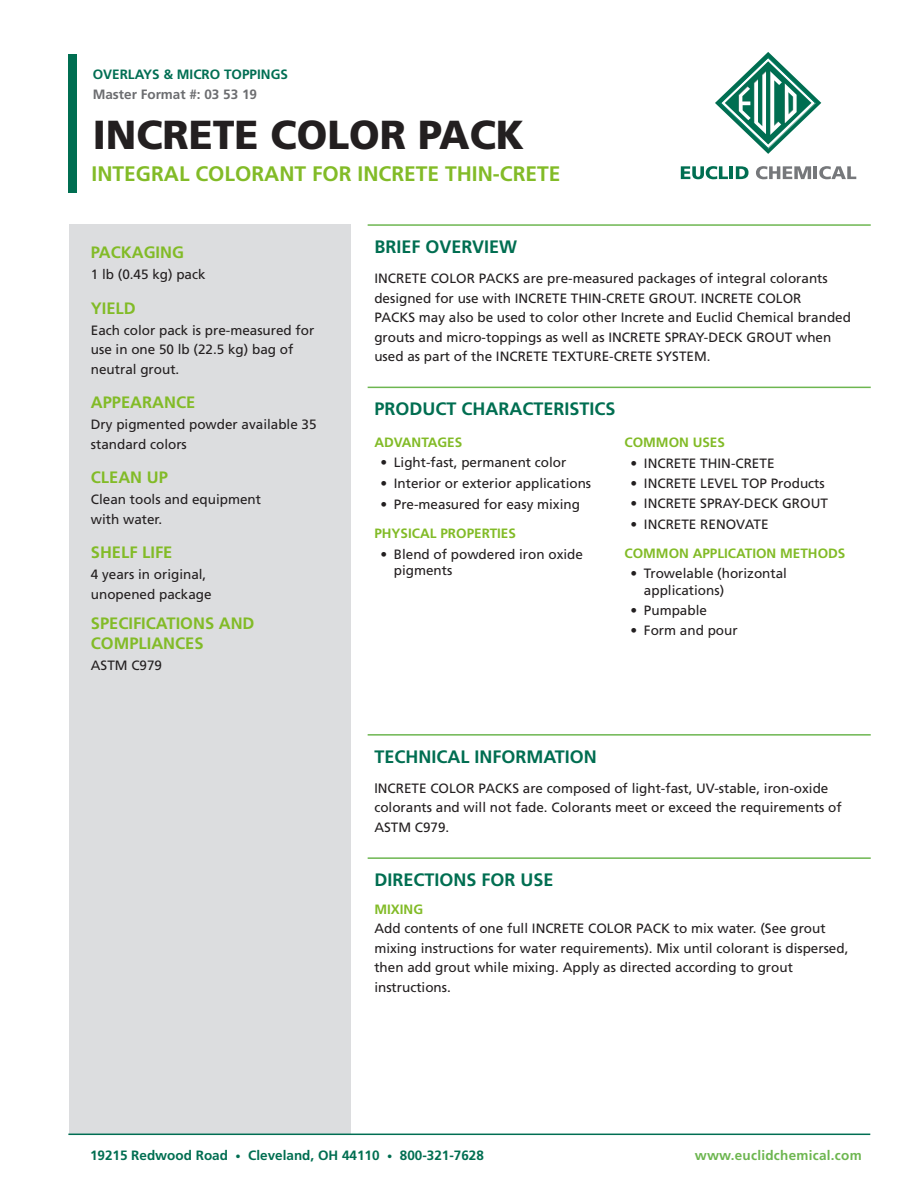
<style>
.page{position:relative;width:918px;height:1188px;background:#fff}
.page>*{position:absolute;margin:0;border:0;box-sizing:border-box;transform-origin:0 0}
.Title_-_Product_Name{font:900 40.5px "Frutiger LT Std";color:#231f20}
.Title_-_Product_Desc{font:700 21px "Frutiger LT Std";color:#82bb27}
.Dark_Green_Subheadin{font:700 18px "Frutiger LT Std";color:#006e51}
.Light_Green_-_Side_B{font:700 16.5px/19.5px "Frutiger LT Std";color:#82bb27}
.Body_Copy{font:13.5px/19.5px "Frutiger LT Std";color:#231f20}
.Light_Green_Subheadi{font:700 13.5px "Frutiger LT Std";color:#82bb27}
.t1{font:700 13.5px "Frutiger LT Std";color:#006e51}
.Product_Type__Top{font:700 13.5px "Frutiger LT Std";color:#006e53}
.t2{font:700 13.5px "Frutiger LT Std";letter-spacing:.02em;color:#6db650}
.Body_Copy-2{font:700 13.5px "Frutiger LT Std";color:#6c6d70}
.s1{font-family:"Swiss 721 BT"}
.s2{font-size:10.5px}
</style>
<div class="page">
<hr style="left:368px;top:224px;width:503px;height:2px;background:#6db650">
<hr style="left:368px;top:387px;width:503px;height:1px;background:#6db650">
<div style="left:69px;top:224px;width:282px;height:910px;background:#dcdddf"></div>
<hr style="left:368px;top:734px;width:503px;height:2px;background:#6db650">
<hr style="left:368px;top:857px;width:503px;height:2px;background:#6db650">
<svg style="left:715px;top:52px;width:106px;height:102px"></svg>
<svg style="left:681px;top:166px;width:68px;height:13px"></svg>
<svg style="left:756px;top:166px;width:100px;height:13px"></svg>
<div style="left:68px;top:54px;width:8px;height:139px;background:#006e51"></div>
<hr style="left:68px;top:1134px;width:802px;height:1px;background:#006e53">
<p class="Product_Type__Top" style="left:93px;top:66px;width:197px">OVERLAYS &amp; MICRO TOPPINGS</p>
<p class="Body_Copy-2" style="left:93px;top:87px;width:166px">Master Format #: 03 53 19</p>
<p class="Title_-_Product_Name" style="left:93px;top:110px;width:433px">INCRETE COLOR PACK</p>
<p class="Title_-_Product_Desc" style="left:92px;top:162px;width:471px">INTEGRAL COLORANT FOR INCRETE THIN-CRETE</p>
<p class="Light_Green_-_Side_B" style="left:91px;top:243px;width:95px">PACKAGING</p>
<p class="Body_Copy" style="left:91px;top:265px;width:116px">1 lb (0.45 kg) pack</p>
<p class="Light_Green_-_Side_B" style="left:91px;top:298px;width:46px">YIELD</p>
<p class="Body_Copy" style="left:91px;top:320px;width:225px">Each color pack is pre-measured for use in one 50 lb (22.5 kg) bag of neutral grout.</p>
<p class="Light_Green_-_Side_B" style="left:91px;top:393px;width:106px">APPEARANCE</p>
<p class="Body_Copy" style="left:91px;top:415px;width:227px">Dry pigmented powder available 35 standard colors</p>
<p class="Light_Green_-_Side_B" style="left:91px;top:468px;width:79px">CLEAN UP</p>
<p class="Body_Copy" style="left:91px;top:490px;width:172px">Clean tools and equipment</p>
<p class="Body_Copy" style="left:91px;top:509px;width:73px">with water.</p>
<p class="Light_Green_-_Side_B" style="left:91px;top:543px;width:83px">SHELF LIFE</p>
<p class="Body_Copy" style="left:91px;top:565px;width:117px">4 years in original,</p>
<p class="Body_Copy" style="left:91px;top:584px;width:122px">unopened package</p>
<p class="Light_Green_-_Side_B" style="left:91px;top:614px;width:165px">SPECIFICATIONS AND<br>COMPLIANCES</p>
<p class="Body_Copy" style="left:91px;top:655px;width:73px">ASTM C979</p>
<p class="Dark_Green_Subheadin" style="left:374px;top:236px;width:144px">BRIEF OVERVIEW</p>
<p class="Body_Copy" style="left:374px;top:269px;width:455px">INCRETE COLOR PACKS are pre-measured packages of integral colorants designed for use with INCRETE THIN-CRETE GROUT. INCRETE COLOR</p>
<p class="Body_Copy" style="left:374px;top:308px;width:478px">PACKS may also be used to color other Increte and Euclid Chemical branded grouts and micro-toppings as well as INCRETE SPRAY-DECK GROUT when used as part of the INCRETE TEXTURE-CRETE SYSTEM.</p>
<p class="Dark_Green_Subheadin" style="left:374px;top:398px;width:243px">PRODUCT CHARACTERISTICS</p>
<p class="Light_Green_Subheadi" style="left:374px;top:434px;width:89px">ADVANTAGES</p>
<p class="Body_Copy" style="left:380px;top:453px;width:188px">• Light-fast, permanent color</p>
<p class="Body_Copy" style="left:380px;top:473px;width:212px">• Interior or exterior applications</p>
<p class="Body_Copy" style="left:380px;top:495px;width:201px">• Pre-measured for easy mixing</p>
<p class="Light_Green_Subheadi" style="left:374px;top:526px;width:143px">PHYSICAL PROPERTIES</p>
<p class="Body_Copy" style="left:394px;top:546px;width:191px;line-height:16.2px;text-indent:-14px">• Blend of powdered iron oxide pigments</p>
<p class="Light_Green_Subheadi" style="left:624px;top:435px;width:102px">COMMON USES</p>
<p class="Body_Copy" style="left:630px;top:453px;width:146px">• INCRETE THIN-CRETE</p>
<p class="Body_Copy" style="left:630px;top:474px;width:196px">• INCRETE LEVEL TOP Products</p>
<p class="Body_Copy" style="left:630px;top:494px;width:199px">• INCRETE SPRAY-DECK GROUT</p>
<p class="Body_Copy" style="left:630px;top:514px;width:140px">• INCRETE RENOVATE</p>
<p class="Light_Green_Subheadi" style="left:624px;top:545px;width:222px">COMMON APPLICATION METHODS</p>
<p class="Body_Copy" style="left:644px;top:566px;width:145px;line-height:16.2px;text-indent:-14px">• Trowelable (horizontal applications)</p>
<p class="Body_Copy" style="left:630px;top:601px;width:78px">• Pumpable</p>
<p class="Body_Copy" style="left:630px;top:621px;width:109px">• Form and pour</p>
<p class="Dark_Green_Subheadin" style="left:374px;top:746px;width:224px">TECHNICAL INFORMATION</p>
<p class="Body_Copy" style="left:374px;top:779px;width:469px"><span class="s1">I</span>NCRETE COLOR PACKS are composed of light-fast, UV-stable, iron-oxide colorants and will not fade. Colorants meet or exceed the requirements of<br>ASTM C979.</p>
<p class="Dark_Green_Subheadin" style="left:374px;top:869px;width:181px">DIRECTIONS FOR USE</p>
<p class="Light_Green_Subheadi" style="left:374px;top:901px;width:50px">MIXING</p>
<p class="Body_Copy" style="left:374px;top:919px;width:476px">Add contents of one full INCRETE COLOR PACK to mix water. (See grout mixing instructions for water requirements). Mix until colorant is dispersed, then add grout while mixing. Apply as directed according to grout instructions.</p>
<p class="t1" style="left:90px;top:1147px;width:395px">19215 Redwood Road <span class="s2">•</span> Cleveland, OH 44110 <span class="s2">•</span> 800-321-7628</p>
<p class="t2" style="left:695px;top:1147px;width:168px">www.euclidchemical.com</p>
</div>
